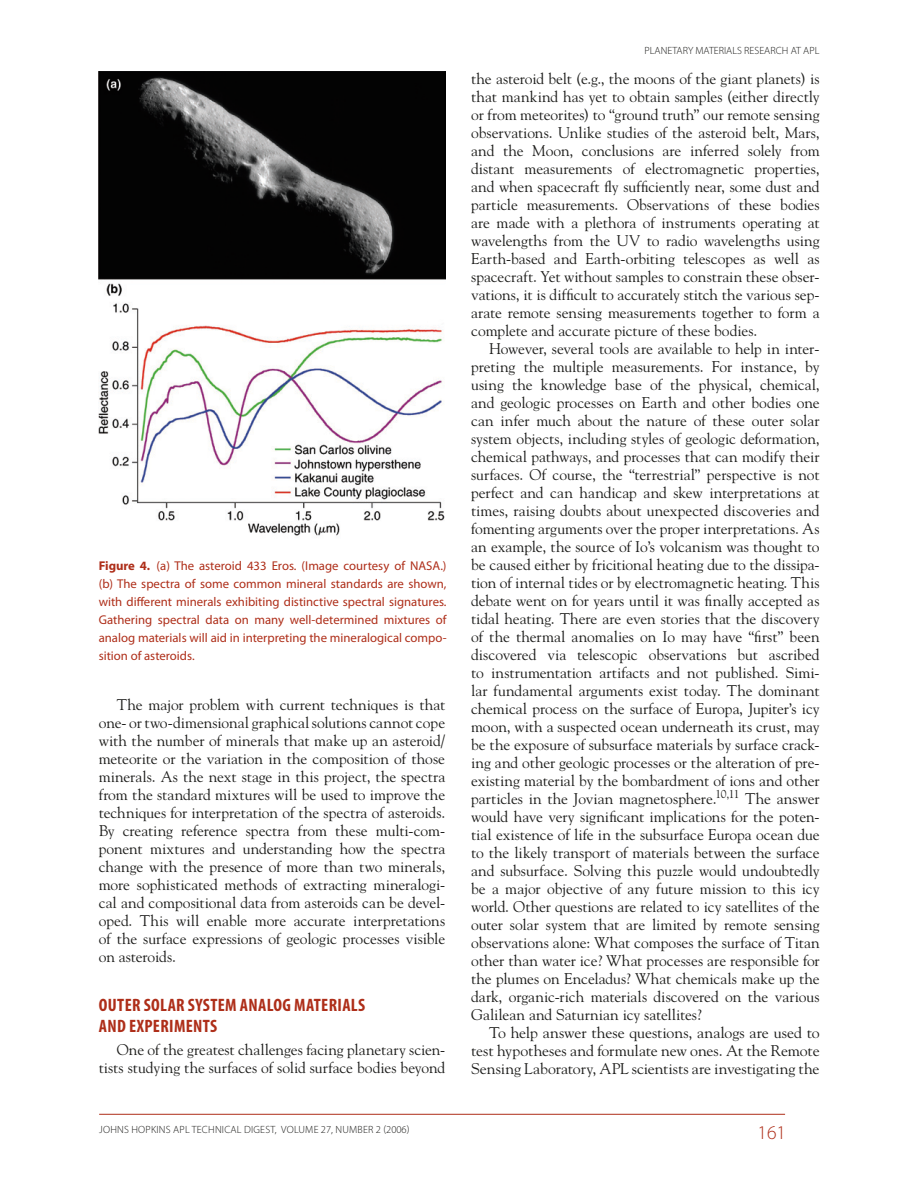
<style>
.page{position:relative;width:918px;height:1188px;background:#fff}
.page>*{position:absolute;margin:0;border:0;box-sizing:border-box;transform-origin:0 0}
.t1{font:300 19.5px "Myriad Pro";color:#ae2e19}
.t2{font:700 condensed 18px/21px "Myriad Pro";letter-spacing:.02em;color:#ae2e19}
.t3{font:15.45px/18px "Hopkins Goudy";letter-spacing:-.005em;color:#1c1c1a;text-align:justify}
.t4{font:12.75px/18px "Myriad Pro";color:#ae2e19;text-align:justify}
.t5{font:300 10.5px "Myriad Pro";letter-spacing:.02em;color:#1c1c1a}
.t6{font:300 10.5px "Myriad Pro";color:#1c1c1a}
.s1{font-weight:700}
</style>
<div class="page">
<hr style="left:99px;top:1114px;width:686px;height:1px;background:#ae2e19">
<img style="left:99px;top:71px;width:347px;height:465px">
<p class="t4" style="left:99px;top:556px;width:349px"><span class="s1">Figure 4.</span> (a) The asteroid 433 Eros. (Image courtesy of NASA.) (b) The spectra of some common mineral standards are shown, with different minerals exhibiting distinctive spectral signatures.<br>Gathering spectral data on many well-determined mixtures of analog materials will aid in interpreting the mineralogical compo&shy;sition of asteroids.</p>
<p class="t3" style="left:99px;top:695px;width:348px;text-indent:18px">The major problem with current techniques is that one- or two-dimensional graphical solutions cannot cope with the number of minerals that make up an asteroid/ meteorite or the variation in the composition of those minerals. As the next stage in this project, the spectra from the standard mixtures will be used to improve the techniques for interpretation of the spectra of asteroids.<br>By creating reference spectra from these multi-com&shy;ponent mixtures and understanding how the spectra change with the presence of more than two minerals, more sophisticated methods of extracting mineralogi&shy;cal and compositional data from asteroids can be devel&shy;oped. This will enable more accurate interpretations of the surface expressions of geologic processes visible on asteroids.</p>
<p class="t2" style="left:99px;top:995px;width:268px">OUTER SOLAR SYSTEM ANALOG MATERIALS<br>AND EXPERIMENTS</p>
<p class="t3" style="left:99px;top:1040px;width:348px;text-align:right">One of the greatest challenges facing planetary scien&shy;tists studying the surfaces of solid surface bodies beyond</p>
<p class="t6" style="left:645px;top:45px;width:106px">PLANETARY MATERI ALS RESE</p>
<p class="t5" style="left:764px;top:45px;width:57px">ARCH AT APL</p>
<p class="t3" style="left:471px;top:69px;width:350px">the asteroid belt (e.g., the moons of the giant planets) is that mankind has yet to obtain samples (either directly or from meteorites) to “ground truth” our remote sensing observations. Unlike studies of the asteroid belt, Mars, and the Moon, conclusions are inferred solely from distant measurements of electromagnetic properties, and when spacecraft fly sufficiently near, some dust and particle measurements. Observations of these bodies are made with a plethora of instruments operating at wavelengths from the UV to radio wavelengths using Earth-based and Earth-orbiting telescopes as well as spacecraft. Yet without samples to constrain these obser&shy;vations, it is difficult to accurately stitch the various sep&shy;arate remote sensing measurements together to form a complete and accurate picture of these bodies.</p>
<p class="t3" style="left:471px;top:339px;width:350px;text-indent:18px">However, several tools are available to help in inter&shy;preting the multiple measurements. For instance, by using the knowledge base of the physical, chemical, and geologic processes on Earth and other bodies one can infer much about the nature of these outer solar system objects, including styles of geologic deformation, chemical pathways, and processes that can modify their surfaces. Of course, the “terrestrial” perspective is not perfect and can handicap and skew interpretations at times, raising doubts about unexpected discoveries and fomenting arguments over the proper interpretations. As an example, the source of Io’s volcanism was thought to be caused either by fricitional heating due to the dissipa&shy;tion of internal tides or by electromagnetic heating. This debate went on for years until it was finally accepted as tidal heating. There are even stories that the discovery of the thermal anomalies on Io may have “first” been discovered via telescopic observations but ascribed to instrumentation artifacts and not published. Simi&shy;lar fundamental arguments exist today. The dominant chemical process on the surface of Europa, Jupiter’s icy moon, with a suspected ocean underneath its crust, may be the exposure of subsurface materials by surface crack&shy;ing and other geologic processes or the alteration of pre&shy;existing material by the bombardment of ions and other particles in the Jovian magnetosphere.<sup>10,11</sup> The answer would have very significant implications for the poten&shy;tial existence of life in the subsurface Europa ocean due to the likely transport of materials between the surface and subsurface. Solving this puzzle would undoubtedly be a major objective of any future mission to this icy world. Other questions are related to icy satellites of the outer solar system that are limited by remote sensing observations alone: What composes the surface of Titan other than water ice? What processes are responsible for the plumes on Enceladus? What chemicals make up the dark, organic-rich materials discovered on the various Galilean and Saturnian icy satellites?</p>
<p class="t3" style="left:471px;top:1023px;width:350px;text-indent:18px">To help answer these questions, analogs are used to test hypotheses and formulate new ones. At the Remote Sensing Laboratory, APL scientists are investigating the</p>
<p class="t5" style="left:99px;top:1123px;width:12px">JOHN</p>
<p class="t5" style="left:124px;top:1123px;width:86px">S HOPKINS APL TECHN</p>
<p class="t5" style="left:222px;top:1123px;width:9px">ICAL</p>
<p class="t5" style="left:244px;top:1123px;width:167px">DIGEST, VOLUME 27, NUMBER 2 (2006)</p>
<p class="t1" style="left:758px;top:1121px;width:30px">161</p>
</div>
